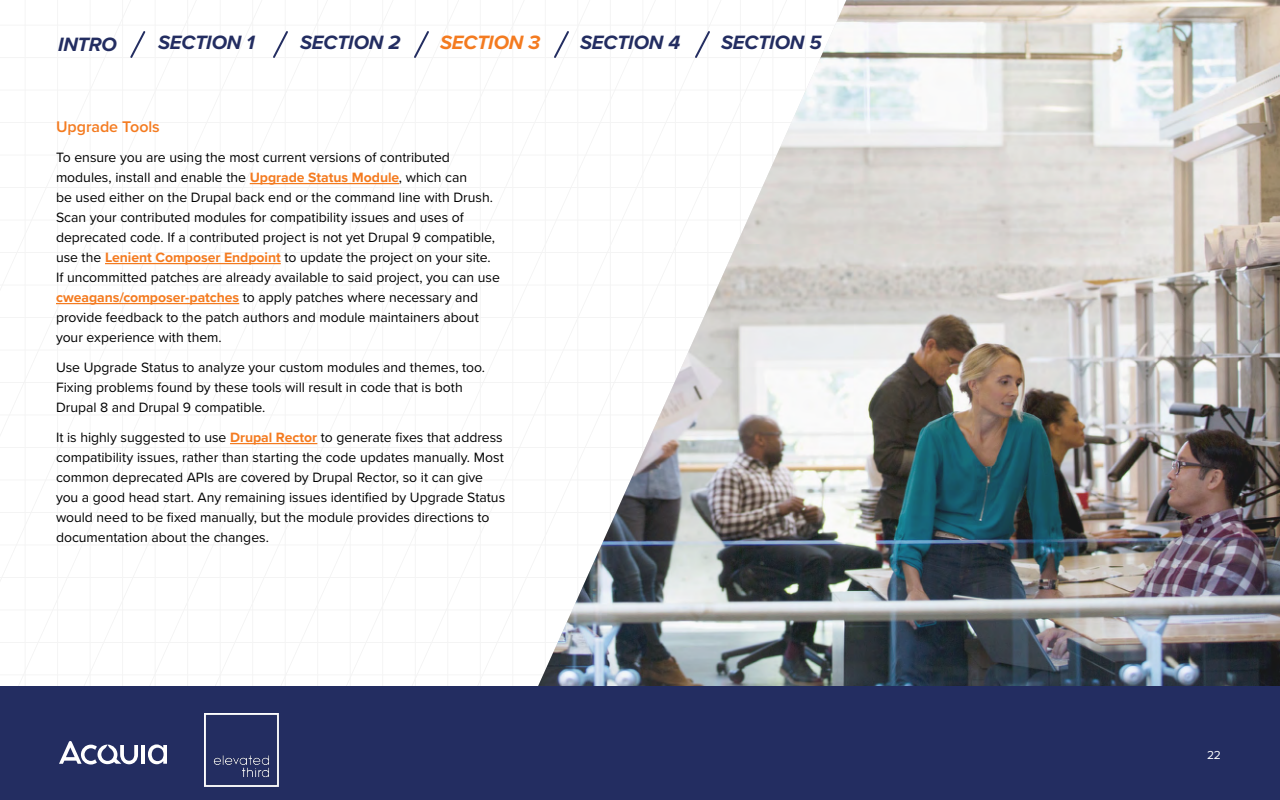
<style>
.page{position:relative;width:1280px;height:800px;background:#fff}
.page>*{position:absolute;margin:0;border:0;box-sizing:border-box;transform-origin:0 0}
.t1{font:italic 700 20px "Proxima Nova";letter-spacing:-.005em;color:#232d61}
.t2{font:italic 700 20px "Proxima Nova";letter-spacing:-.005em;color:#f47b20}
.t3{font:600 16px "Proxima Nova";color:#f47b20}
.t4{font:14px/20px "Proxima Nova";color:#000}
.t5{font:12px "Proxima Nova";color:#fff}
.s1{font-weight:700;color:#f47b20}
</style>
<div class="page">
<svg style="left:202px;top:5px;width:66px;height:681px"></svg>
<svg style="left:137px;top:6px;width:65px;height:672px"></svg>
<svg style="left:0;top:0;width:137px;height:682px"></svg>
<img style="left:487px;top:0;width:793px;height:686px">
<div style="left:0;top:686px;width:1280px;height:114px;background:#232d61"></div>
<hr style="left:142px;top:745px;width:3px;height:19px;background:#fff">
<svg style="left:59px;top:741px;width:79px;height:24px"></svg>
<svg style="left:148px;top:744px;width:19px;height:20px"></svg>
<hr style="left:250px;top:183px;width:149px;height:1px;background:#f47b20">
<hr style="left:105px;top:263px;width:176px;height:1px;background:#f47b20">
<hr style="left:56px;top:303px;width:183px;height:1px;background:#f47b20">
<hr style="left:230px;top:443px;width:87px;height:1px;background:#f47b20">
<svg style="left:129px;top:29px;width:18px;height:31px"></svg>
<svg style="left:271px;top:31px;width:19px;height:27px"></svg>
<svg style="left:412px;top:31px;width:19px;height:27px"></svg>
<svg style="left:552px;top:29px;width:19px;height:31px"></svg>
<svg style="left:693px;top:29px;width:19px;height:31px"></svg>
<img style="left:205px;top:713px;width:74px;height:74px">
<h1 class="t1" style="left:58px;top:29px;width:60px">INTRO</h1>
<h1 class="t1" style="left:158px;top:27px;width:98px">SECTION 1</h1>
<h1 class="t1" style="left:300px;top:27px;width:102px">SECTION 2</h1>
<h1 class="t2" style="left:440px;top:27px;width:102px">SECTION 3</h1>
<h1 class="t1" style="left:580px;top:27px;width:102px">SECTION 4</h1>
<h1 class="t1" style="left:721px;top:27px;width:102px">SECTION 5</h1>
<p class="t3" style="left:56px;top:114px;width:105px">Upgrade Tools</p>
<p class="t4" style="left:56px;top:146px;width:445px">To ensure you are using the most current versions of contributed modules, install and enable the <span class="s1">Upgrade Status Module</span>, which can<br>be used either on the Drupal back end or the command line with Drush.<br>Scan your contributed modules for compatibility issues and uses of deprecated code. If a contributed project is not yet Drupal 9 compatible, use the <span class="s1">Lenient Composer Endpoint</span> to update the project on your site.<br>If uncommitted patches are already available to said project, you can use <span class="s1">cweagans/composer-patches</span> to apply patches where necessary and provide feedback to the patch authors and module maintainers about your experience with them.</p>
<p class="t4" style="left:56px;top:356px;width:431px">Use Upgrade Status to analyze your custom modules and themes, too.<br>Fixing problems found by these tools will result in code that is both<br>Drupal 8 and Drupal 9 compatible.</p>
<p class="t4" style="left:56px;top:426px;width:451px">It is highly suggested to use <span class="s1">Drupal Rector</span> to generate fixes that address compatibility issues, rather than starting the code updates manually. Most common deprecated APIs are covered by Drupal Rector, so it can give you a good head start. Any remaining issues identified by Upgrade Status would need to be fixed manually, but the module provides directions to documentation about the changes.</p>
<p class="t5" style="left:1207px;top:747px;width:15px">22</p>
</div>
